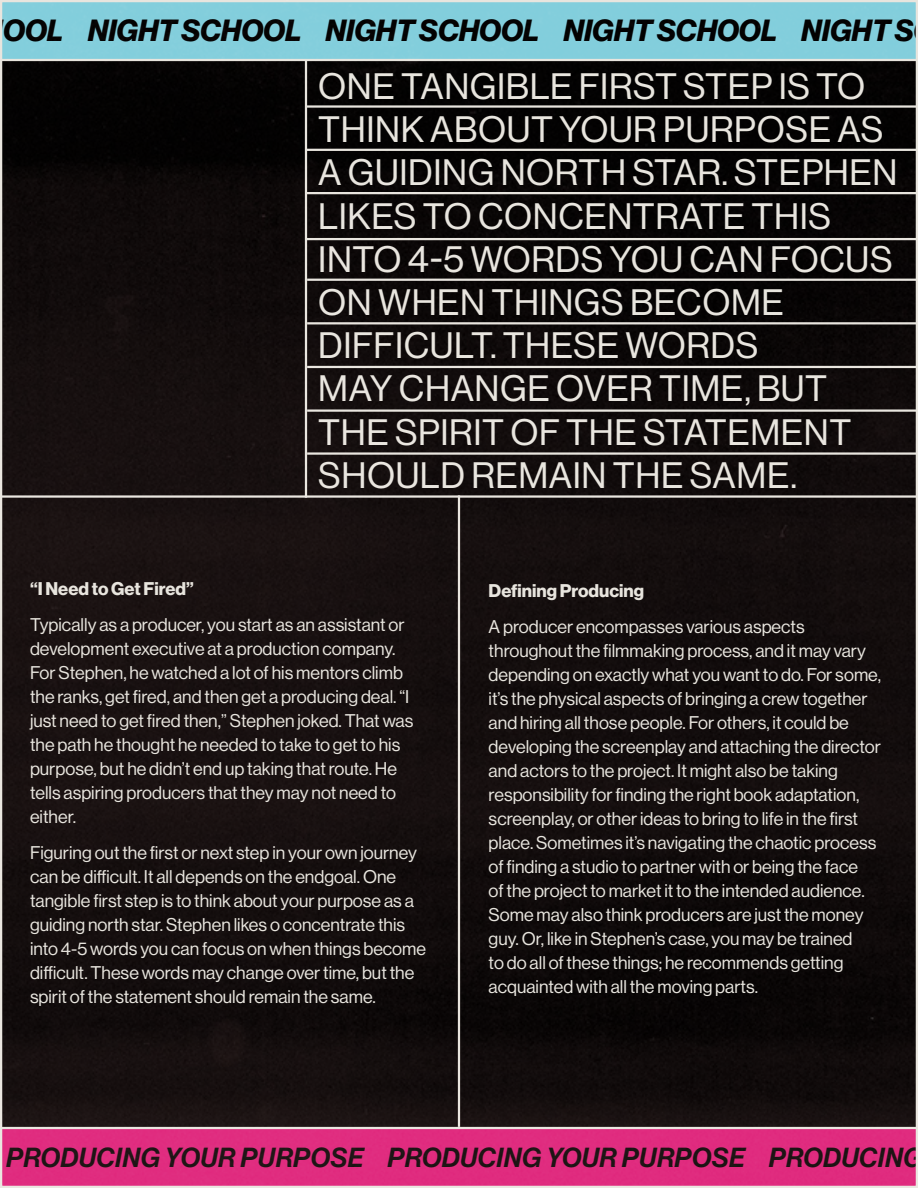
<style>
.page{position:relative;width:918px;height:1188px;background:#fff}
.page>*{position:absolute;margin:0;border:0;box-sizing:border-box;transform-origin:0 0}
.t1{font:36px/43.2px "N Haas Grotesk DS Pro 55 Rg";letter-spacing:.015em;color:#e8e5de}
.t2{font:30px "N Haas Grotesk DS Pro 76 Bd It";color:#000}
.t3{font:27px "N Haas Grotesk DS Pro 66 Md It";letter-spacing:.015em;color:#000}
.t4{font:18px/24px "N Haas Grotesk DS Pro 55 Rg";color:#e8e5de}
.t5{font:18px "N Haas Grotesk DS Pro 75 Bd";color:#e8e5de}
</style>
<div class="page">
<img style="left:0;top:0;width:918px;height:1188px">
<h2 class="t2" style="left:3px;top:12px;width:912px">OOL NIGHT SCHOOL NIGHT SCHOOL NIGHT SCHOOL NIGHT S</h2>
<p class="t1" style="left:318px;top:65px;width:581px">ONE TANGIBLE FIRST STEP IS TO<br>THINK ABOUT YOUR PURPOSE AS<br>A GUIDING NORTH STAR. STEPHEN<br>LIKES TO CONCENTRATE THIS<br>INTO 4-5 WORDS YOU CAN FOCUS<br>ON WHEN THINGS BECOME<br>DIFFICULT. THESE WORDS</p>
<p class="t1" style="left:318px;top:367px;width:535px">MAY CHANGE OVER TIME, BUT<br>THE SPIRIT OF THE STATEMENT<br>SHOULD REMAIN THE SAME.</p>
<p class="t5" style="left:30px;top:578px;width:165px">“I Need to Get Fired”</p>
<p class="t4" style="left:30px;top:613px;width:385px">Typically as a producer, you start as an assistant or development executive at a production company.<br>For Stephen, he watched a lot of his mentors climb the ranks, get fired, and then get a producing deal. “I just need to get fired then,” Stephen joked. That was the path he thought he needed to take to get to his purpose, but he didn’t end up taking that route. He tells aspiring producers that they may not need to either.</p>
<p class="t4" style="left:30px;top:841px;width:398px">Figuring out the first or next step in your own journey can be difficult. It all depends on the endgoal. One tangible first step is to think about your purpose as a guiding north star. Stephen likes o concentrate this into 4-5 words you can focus on when things become difficult. These words may change over time, but the spirit of the statement should remain the same.</p>
<p class="t5" style="left:489px;top:580px;width:157px">Defining Producing</p>
<p class="t4" style="left:489px;top:615px;width:394px">A producer encompasses various aspects throughout the filmmaking process, and it may vary depending on exactly what you want to do. For some, it’s the physical aspects of bringing a crew together and hiring all those people. For others, it could be developing the screenplay and attaching the director and actors to the project. It might also be taking responsibility for finding the right book adaptation, screenplay, or other ideas to bring to life in the first place. Sometimes it’s navigating the chaotic process of finding a studio to partner with or being the face<br>of the project to market it to the intended audience.<br>Some may also think producers are just the money guy. Or, like in Stephen’s case, you may be trained<br>to do all of these things; he recommends getting acquainted with all the moving parts.</p>
<p class="t3" style="left:6px;top:1142px;width:918px">PRODUCING YOUR PURPOSE PRODUCING YOUR PURPOSE PRODUCING</p>
</div>
